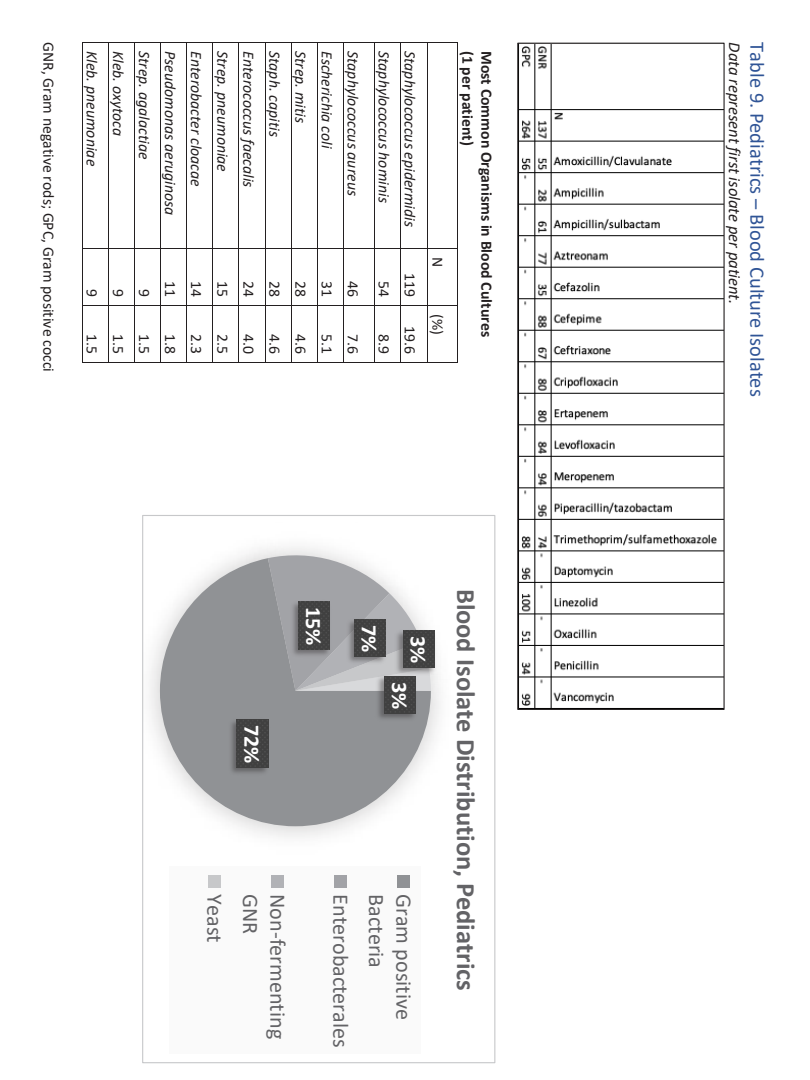
<style>
.page{position:relative;width:810px;height:1080px;background:#fff}
.page>*{position:absolute;margin:0;border:0;box-sizing:border-box;transform-origin:0 0}
.t1{font:700 26.5px "Calibri";color:#636366}
.t2{font:22.25px "Calibri";color:#636366}
.t3{font:700 22.25px "Calibri";color:#fff}
.t4{font:20.5px "Calibri";color:#2f5496}
.t5{font:italic 16.75px "Calibri";color:#231f20}
.t6{font:italic 15.75px "Calibri";letter-spacing:.005em;color:#231f20}
.t7{font:15.75px "Calibri";color:#231f20}
.t8{font:700 15.75px "Calibri";letter-spacing:.005em;color:#231f20}
</style>
<div class="page">
<hr style="left:457px;top:43px;width:1px;height:205px;background:#231f20">
<hr style="left:457px;top:249px;width:1px;height:56px;background:#231f20">
<hr style="left:457px;top:306px;width:1px;height:56px;background:#231f20">
<hr style="left:428px;top:43px;width:1px;height:205px;background:#231f20">
<hr style="left:428px;top:249px;width:1px;height:56px;background:#231f20">
<hr style="left:428px;top:306px;width:1px;height:56px;background:#231f20">
<hr style="left:400px;top:43px;width:1px;height:205px;background:#231f20">
<hr style="left:400px;top:249px;width:1px;height:56px;background:#231f20">
<hr style="left:400px;top:306px;width:1px;height:56px;background:#231f20">
<svg style="left:374px;top:42px;width:84px;height:2px"></svg>
<hr style="left:374px;top:43px;width:1px;height:205px;background:#231f20">
<svg style="left:374px;top:248px;width:84px;height:1px"></svg>
<hr style="left:374px;top:249px;width:1px;height:56px;background:#231f20">
<svg style="left:374px;top:305px;width:84px;height:1px"></svg>
<hr style="left:374px;top:306px;width:1px;height:56px;background:#231f20">
<svg style="left:374px;top:362px;width:84px;height:1px"></svg>
<hr style="left:344px;top:42px;width:30px;height:1px;background:#231f20">
<hr style="left:344px;top:248px;width:30px;height:1px;background:#231f20">
<hr style="left:344px;top:305px;width:30px;height:1px;background:#231f20">
<hr style="left:344px;top:362px;width:30px;height:1px;background:#231f20">
<hr style="left:343px;top:43px;width:1px;height:205px;background:#231f20">
<hr style="left:343px;top:249px;width:1px;height:56px;background:#231f20">
<hr style="left:343px;top:306px;width:1px;height:56px;background:#231f20">
<hr style="left:317px;top:43px;width:1px;height:205px;background:#231f20">
<hr style="left:317px;top:249px;width:1px;height:56px;background:#231f20">
<hr style="left:317px;top:306px;width:1px;height:56px;background:#231f20">
<hr style="left:291px;top:43px;width:1px;height:205px;background:#231f20">
<hr style="left:291px;top:249px;width:1px;height:56px;background:#231f20">
<hr style="left:291px;top:306px;width:1px;height:56px;background:#231f20">
<hr style="left:265px;top:43px;width:1px;height:205px;background:#231f20">
<hr style="left:265px;top:249px;width:1px;height:56px;background:#231f20">
<hr style="left:265px;top:306px;width:1px;height:56px;background:#231f20">
<hr style="left:239px;top:43px;width:1px;height:205px;background:#231f20">
<hr style="left:239px;top:249px;width:1px;height:56px;background:#231f20">
<hr style="left:239px;top:306px;width:1px;height:56px;background:#231f20">
<hr style="left:213px;top:43px;width:1px;height:205px;background:#231f20">
<hr style="left:213px;top:249px;width:1px;height:56px;background:#231f20">
<hr style="left:213px;top:306px;width:1px;height:56px;background:#231f20">
<hr style="left:186px;top:43px;width:1px;height:205px;background:#231f20">
<hr style="left:186px;top:249px;width:1px;height:56px;background:#231f20">
<hr style="left:186px;top:306px;width:1px;height:56px;background:#231f20">
<hr style="left:160px;top:43px;width:1px;height:205px;background:#231f20">
<hr style="left:160px;top:249px;width:1px;height:56px;background:#231f20">
<hr style="left:160px;top:306px;width:1px;height:56px;background:#231f20">
<hr style="left:134px;top:43px;width:1px;height:205px;background:#231f20">
<hr style="left:134px;top:249px;width:1px;height:56px;background:#231f20">
<hr style="left:134px;top:306px;width:1px;height:56px;background:#231f20">
<hr style="left:108px;top:43px;width:1px;height:205px;background:#231f20">
<hr style="left:108px;top:249px;width:1px;height:56px;background:#231f20">
<hr style="left:108px;top:306px;width:1px;height:56px;background:#231f20">
<svg style="left:82px;top:42px;width:262px;height:1px"></svg>
<hr style="left:82px;top:43px;width:1px;height:205px;background:#231f20">
<svg style="left:82px;top:248px;width:262px;height:1px"></svg>
<hr style="left:82px;top:249px;width:1px;height:56px;background:#231f20">
<svg style="left:82px;top:305px;width:262px;height:1px"></svg>
<hr style="left:82px;top:306px;width:1px;height:56px;background:#231f20">
<svg style="left:82px;top:362px;width:262px;height:1px"></svg>
<img style="left:519px;top:45px;width:204px;height:663px">
<div style="left:517px;top:43px;width:208px;height:667px;border:1px solid #231f20"></div>
<svg style="left:160px;top:558px;width:271px;height:268px;fill:#909295"></svg>
<svg style="left:268px;top:549px;width:163px;height:142px"></svg>
<img style="left:227px;top:716px;width:45px;height:61px">
<img style="left:237px;top:719px;width:31px;height:48px">
<img style="left:288px;top:599px;width:45px;height:61px">
<img style="left:298px;top:602px;width:32px;height:48px">
<img style="left:344px;top:616px;width:45px;height:50px">
<img style="left:354px;top:619px;width:32px;height:37px">
<img style="left:393px;top:628px;width:45px;height:50px">
<img style="left:403px;top:631px;width:32px;height:37px">
<img style="left:374px;top:673px;width:45px;height:50px">
<img style="left:384px;top:676px;width:32px;height:37px">
<div style="left:170px;top:866px;width:251px;height:187px;background:#fafafa"></div>
<div style="left:397px;top:876px;width:12px;height:12px;background:#909295"></div>
<div style="left:334px;top:876px;width:12px;height:12px;background:#a2a3a7"></div>
<div style="left:271px;top:876px;width:12px;height:12px;background:#b1b2b6"></div>
<div style="left:208px;top:876px;width:12px;height:12px;background:#c7c8ca"></div>
<p class="t7" style="left:60px;top:42px;width:331px;rotate:90deg">GNR, Gram negative rods; GPC, Gram positive cocci</p>
<p class="t6" style="left:103px;top:51px;width:117px;rotate:90deg">Kleb. pneumoniae</p>
<p class="t6" style="left:129px;top:51px;width:87px;rotate:90deg">Kleb. oxytoca</p>
<p class="t6" style="left:155px;top:51px;width:110px;rotate:90deg">Strep. agalactiae</p>
<p class="t6" style="left:181px;top:51px;width:166px;rotate:90deg">Pseudomonas aeruginosa</p>
<p class="t6" style="left:207px;top:51px;width:137px;rotate:90deg">Enterobacter cloacae</p>
<p class="t6" style="left:234px;top:51px;width:123px;rotate:90deg">Strep. pneumoniae</p>
<p class="t6" style="left:260px;top:51px;width:138px;rotate:90deg">Enterococcus faecalis</p>
<p class="t6" style="left:286px;top:51px;width:88px;rotate:90deg">Staph. capitis</p>
<p class="t6" style="left:312px;top:51px;width:74px;rotate:90deg">Strep. mitis</p>
<p class="t6" style="left:338px;top:51px;width:99px;rotate:90deg">Escherichia coli</p>
<p class="t6" style="left:364px;top:51px;width:147px;rotate:90deg">Staphylococcus aureus</p>
<p class="t7" style="left:103px;top:289px;width:9px;rotate:90deg">9</p>
<p class="t7" style="left:103px;top:334px;width:21px;rotate:90deg">1.5</p>
<p class="t7" style="left:129px;top:289px;width:9px;rotate:90deg">9</p>
<p class="t7" style="left:129px;top:334px;width:21px;rotate:90deg">1.5</p>
<p class="t7" style="left:155px;top:289px;width:9px;rotate:90deg">9</p>
<p class="t7" style="left:155px;top:334px;width:21px;rotate:90deg">1.5</p>
<p class="t7" style="left:181px;top:281px;width:17px;rotate:90deg">11</p>
<p class="t7" style="left:181px;top:334px;width:21px;rotate:90deg">1.8</p>
<p class="t7" style="left:207px;top:281px;width:17px;rotate:90deg">14</p>
<p class="t7" style="left:207px;top:334px;width:21px;rotate:90deg">2.3</p>
<p class="t7" style="left:234px;top:281px;width:17px;rotate:90deg">15</p>
<p class="t7" style="left:234px;top:334px;width:21px;rotate:90deg">2.5</p>
<p class="t7" style="left:260px;top:281px;width:17px;rotate:90deg">24</p>
<p class="t7" style="left:260px;top:334px;width:21px;rotate:90deg">4.0</p>
<p class="t7" style="left:286px;top:281px;width:17px;rotate:90deg">28</p>
<p class="t7" style="left:286px;top:334px;width:21px;rotate:90deg">4.6</p>
<p class="t7" style="left:312px;top:281px;width:17px;rotate:90deg">28</p>
<p class="t7" style="left:312px;top:334px;width:21px;rotate:90deg">4.6</p>
<p class="t7" style="left:338px;top:281px;width:17px;rotate:90deg">31</p>
<p class="t7" style="left:338px;top:334px;width:21px;rotate:90deg">5.1</p>
<p class="t7" style="left:364px;top:281px;width:17px;rotate:90deg">46</p>
<p class="t7" style="left:364px;top:334px;width:21px;rotate:90deg">7.6</p>
<p class="t6" style="left:395px;top:51px;width:153px;rotate:90deg">Staphylococcus hominis</p>
<p class="t6" style="left:421px;top:51px;width:177px;rotate:90deg">Staphylococcus epidermidis</p>
<p class="t7" style="left:395px;top:281px;width:17px;rotate:90deg">54</p>
<p class="t7" style="left:395px;top:334px;width:21px;rotate:90deg">8.9</p>
<p class="t7" style="left:421px;top:273px;width:25px;rotate:90deg">119</p>
<p class="t7" style="left:421px;top:326px;width:29px;rotate:90deg">19.6</p>
<p class="t7" style="left:449px;top:257px;width:12px;rotate:90deg">N</p>
<p class="t7" style="left:449px;top:314px;width:22px;rotate:90deg">(%)</p>
<p class="t8" style="left:479px;top:51px;width:96px;rotate:90deg">(1 per patient)</p>
<p class="t8" style="left:498px;top:51px;width:288px;rotate:90deg">Most Common Organisms in Blood Cultures</p>
<p class="t3" style="left:268px;top:725px;width:40px;rotate:90deg">72%</p>
<p class="t3" style="left:329px;top:607px;width:40px;rotate:90deg">15%</p>
<p class="t3" style="left:385px;top:625px;width:29px;rotate:90deg">7%</p>
<p class="t3" style="left:434px;top:636px;width:29px;rotate:90deg">3%</p>
<p class="t3" style="left:415px;top:682px;width:29px;rotate:90deg">3%</p>
<p class="t2" style="left:230px;top:894px;width:50px;rotate:90deg">Yeast</p>
<p class="t2" style="left:266px;top:894px;width:42px;rotate:90deg">GNR</p>
<p class="t2" style="left:293px;top:894px;width:146px;rotate:90deg">Non-fermenting</p>
<p class="t2" style="left:356px;top:894px;width:155px;rotate:90deg">Enterobacterales</p>
<p class="t2" style="left:392px;top:894px;width:75px;rotate:90deg">Bacteria</p>
<p class="t2" style="left:419px;top:894px;width:127px;rotate:90deg">Gram positive</p>
<p class="t1" style="left:485px;top:589px;width:404px;rotate:90deg">Blood Isolate Distribution, Pediatrics</p>
<p class="t5" style="left:746px;top:42px;width:264px;rotate:90deg">Data represent first isolate per patient.</p>
<p class="t4" style="left:772px;top:42px;width:356px;rotate:90deg">Table 9. Pediatrics – Blood Culture Isolates</p>
</div>
